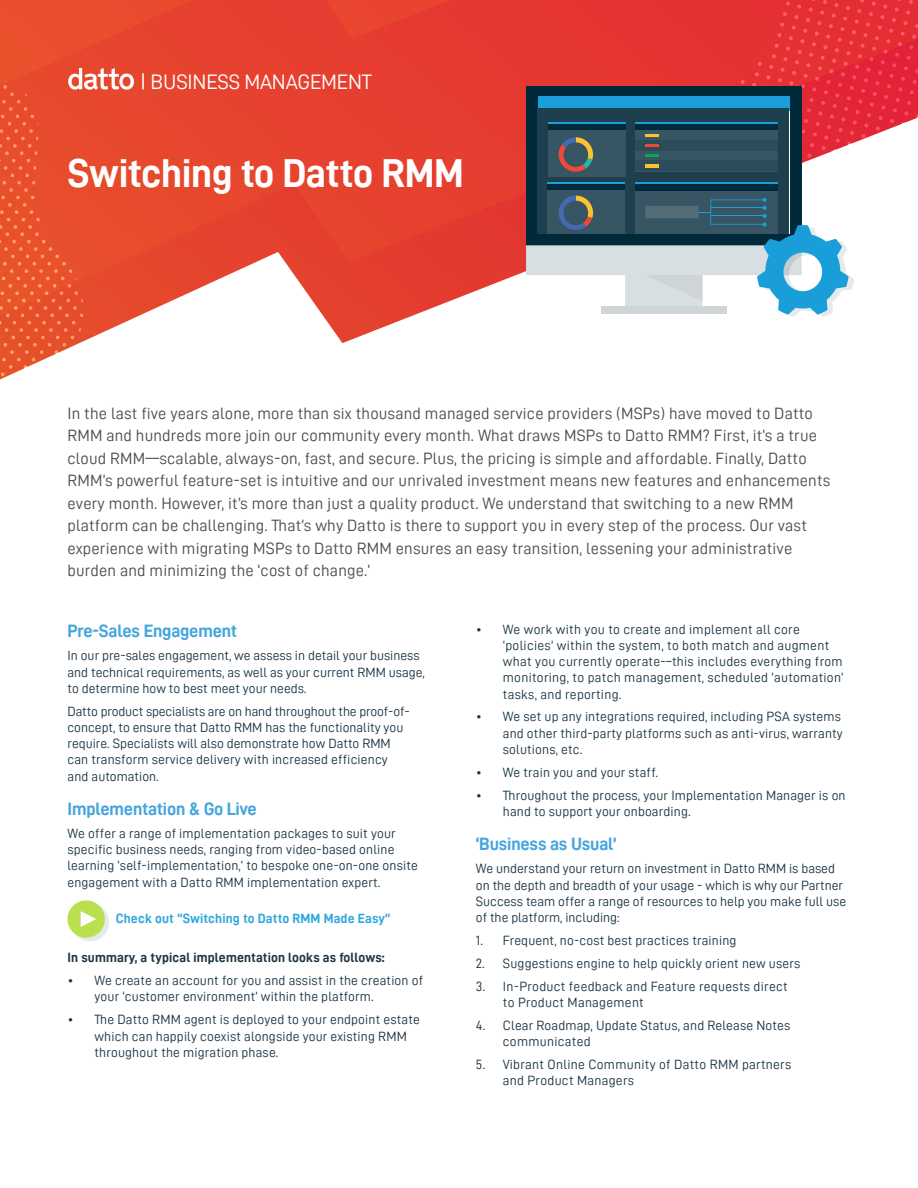
<style>
.page{position:relative;width:918px;height:1188px;background:#fff}
.page>*{position:absolute;margin:0;border:0;box-sizing:border-box;transform-origin:0 0}
.t1{font:700 40.5px "Datto DIN";letter-spacing:-.01em;color:#fff}
.t2{font:21px "Datto DIN";letter-spacing:-.01em;color:#fff}
.t3{font:700 18px "Datto DIN";letter-spacing:-.01em;color:#44a5dd}
.t4{font:16.5px/22.5px "Datto DIN";letter-spacing:.01em;color:#4d4d4f}
.t5{font:13.5px/16.2px "Datto DIN";letter-spacing:.01em;color:#1c3645}
.t6{font:700 13.5px "Datto DIN";letter-spacing:.01em;color:#1c3645}
.t7{font:700 13.5px "Datto DIN";letter-spacing:.01em;color:#30a8dd}
</style>
<div class="page">
<svg style="left:0;top:0;width:526px;height:118px;background:#e6402f"></svg>
<svg style="left:134px;top:118px;width:392px;height:225px;fill:#e6422f"></svg>
<svg style="left:142px;top:73px;width:2px;height:16px"></svg>
<svg style="left:0;top:68px;width:134px;height:312px;background:#ea6345"></svg>
<svg style="left:526px;top:0;width:392px;height:317px"></svg>
<svg style="left:71px;top:903px;width:38px;height:38px"></svg>
<div style="left:67px;top:900px;width:38px;height:38px;background:#bae050;border-radius:50%"></div>
<svg style="left:81px;top:911px;width:15px;height:16px"></svg>
<h2 class="t2" style="left:151px;top:71px;width:223px">BUSINESS MANAGEMENT</h2>
<h1 class="t1" style="left:68px;top:150px;width:398px">Switching to Datto RMM</h1>
<p class="t4" style="left:68px;top:402px;width:765px">In the last five years alone, more than six thousand managed service providers (MSPs) have moved to Datto RMM and hundreds more join our community every month. What draws MSPs to Datto RMM? First, it’s a true cloud RMM—scalable, always-on, fast, and secure. Plus, the pricing is simple and affordable. Finally, Datto RMM’s powerful feature-set is intuitive and our unrivaled investment means new features and enhancements every month. However, it’s more than just a quality product. We understand that switching to a new RMM platform can be challenging. That’s why Datto is there to support you in every step of the process. Our vast experience with migrating MSPs to Datto RMM ensures an easy transition, lessening your administrative burden and minimizing the ‘cost of change.’</p>
<h3 class="t3" style="left:68px;top:621px;width:171px">Pre-Sales Engagement</h3>
<p class="t5" style="left:68px;top:647px;width:359px">In our pre-sales engagement, we assess in detail your business and technical requirements, as well as your current RMM usage, to determine how to best meet your needs.</p>
<p class="t5" style="left:68px;top:703px;width:344px">Datto product specialists are on hand throughout the proof-of&shy;concept, to ensure that Datto RMM has the functionality you require. Specialists will also demonstrate how Datto RMM can transform service delivery with increased efficiency and automation.</p>
<h3 class="t3" style="left:68px;top:799px;width:191px">Implementation &amp; Go Live</h3>
<p class="t5" style="left:68px;top:825px;width:352px">We offer a range of implementation packages to suit your specific business needs, ranging from video-based online learning ‘self-implementation,’ to bespoke one-on-one onsite engagement with a Datto RMM implementation expert.</p>
<p class="t7" style="left:116px;top:911px;width:276px">Check out “Switching to Datto RMM Made Easy”</p>
<p class="t6" style="left:68px;top:950px;width:319px">In summary, a typical implementation looks as follows:</p>
<p class="t5" style="left:94px;top:972px;width:330px;text-indent:-27px">• We create an account for you and assist in the creation of your ‘customer environment’ within the platform.</p>
<p class="t5" style="left:94px;top:1011px;width:327px;text-indent:-27px">• The Datto RMM agent is deployed to your endpoint estate which can happily coexist alongside your existing RMM throughout the migration phase.</p>
<p class="t5" style="left:503px;top:621px;width:342px;text-indent:-27px">• We work with you to create and implement all core ‘policies’ within the system, to both match and augment what you currently operate-–this includes everything from monitoring, to patch management, scheduled ‘automation’ tasks, and reporting.</p>
<p class="t5" style="left:503px;top:708px;width:341px;text-indent:-27px">• We set up any integrations required, including PSA systems and other third-party platforms such as anti-virus, warranty solutions, etc.</p>
<p class="t5" style="left:476px;top:764px;width:184px">• We train you and your staff.</p>
<p class="t5" style="left:503px;top:787px;width:344px;text-indent:-27px">• Throughout the process, your Implementation Manager is on hand to support your onboarding.</p>
<h3 class="t3" style="left:476px;top:834px;width:142px">‘Business as Usual’</h3>
<p class="t5" style="left:476px;top:860px;width:372px">We understand your return on investment in Datto RMM is based on the depth and breadth of your usage - which is why our Partner Success team offer a range of resources to help you make full use of the platform, including:</p>
<p class="t5" style="left:476px;top:932px;width:262px">1. Frequent, no-cost best practices training</p>
<p class="t5" style="left:476px;top:955px;width:326px">2. Suggestions engine to help quickly orient new users</p>
<p class="t5" style="left:503px;top:978px;width:286px;text-indent:-27px">3. In-Product feedback and Feature requests direct to Product Management</p>
<p class="t5" style="left:503px;top:1017px;width:289px;text-indent:-27px">4. Clear Roadmap, Update Status, and Release Notes communicated</p>
<p class="t5" style="left:503px;top:1056px;width:290px;text-indent:-27px">5. Vibrant Online Community of Datto RMM partners and Product Managers</p>
</div>
